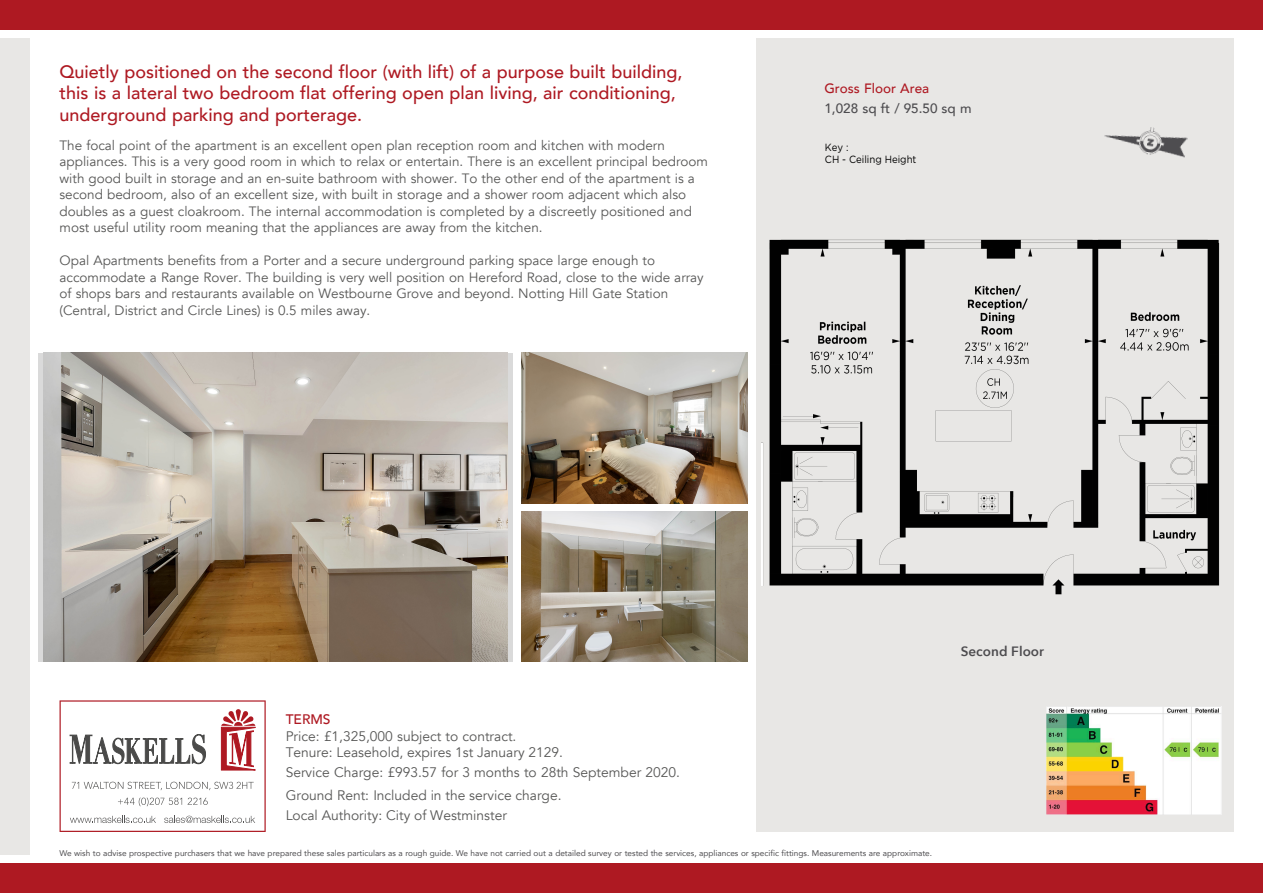
<style>
.page{position:relative;width:1263px;height:893px;background:#fff}
.page>*{position:absolute;margin:0;border:0;box-sizing:border-box;transform-origin:0 0}
.t1{font:500 18px/21.6px "Avenir";color:#ae1922}
.t2{font:13.8px/16.5px "Avenir";color:#575756}
.t3{font:500 13.8px "Avenir";color:#ae1922}
.t4{font:13.5px/16.5px "Avenir";color:#575756}
.t5{font:500 13.5px "Avenir";color:#4d4c4f}
.t6{font:500 13.5px "Avenir";color:#ae1922}
.t7{font:600 13.5px "Avenir Next";color:#4d4c4f}
.t8{font:10.35px/11.7px "Gotham";color:#000;scale:.93 1}
.t9{font:8.25px "Avenir";color:#4d4c4f}
</style>
<div class="page">
<div style="left:0;top:38px;width:30px;height:817px;background:#e8e7e5"></div>
<div style="left:756px;top:38px;width:477px;height:794px;background:#e8e7e5"></div>
<svg style="left:60px;top:700px;width:206px;height:132px"></svg>
<img style="left:1104px;top:127px;width:84px;height:31px">
<div style="left:38px;top:353px;width:475px;height:308px;background:#dadada"></div>
<img style="left:43px;top:353px;width:465px;height:309px">
<img style="left:521px;top:353px;width:226px;height:150px">
<img style="left:521px;top:511px;width:226px;height:151px">
<div style="left:0;top:863px;width:1263px;height:30px;background:#ae1922"></div>
<div style="left:0;top:0;width:1263px;height:30px;background:#ae1922"></div>
<img style="left:761px;top:233px;width:473px;height:380px">
<img style="left:1046px;top:707px;width:175px;height:107px">
<h1 class="t1" style="left:60px;top:59px;width:624px">Quietly positioned on the second floor (with lift) of a purpose built building, this is a lateral two bedroom flat offering open plan living, air conditioning, underground parking and porterage.</h1>
<p class="t4" style="left:60px;top:137px;width:650px">The focal point of the apartment is an excellent open plan reception room and kitchen with modern appliances. This is a very good room in which to relax or entertain. There is an excellent principal bedroom with good built in storage and an en-suite bathroom with shower. To the other end of the apartment is a second bedroom, also of an excellent size, with built in storage and a shower room adjacent which also doubles as a guest cloakroom. The internal accommodation is completed by a discreetly positioned and most useful utility room meaning that the appliances are away from the kitchen.</p>
<p class="t4" style="left:60px;top:253px;width:646px">Opal Apartments benefits from a Porter and a secure underground parking space large enough to accommodate a Range Rover. The building is very well position on Hereford Road, close to the wide array of shops bars and restaurants available on Westbourne Grove and beyond. Notting Hill Gate Station (Central, District and Circle Lines) is 0.5 miles away.</p>
<p class="t6" style="left:824px;top:77px;width:106px">Gross Floor Area</p>
<p class="t5" style="left:824px;top:96px;width:149px">1,028 sq ft / 95.50 sq m</p>
<p class="t8" style="left:825px;top:141px;width:100px">Key :<br>CH - Ceiling Height</p>
<p class="t3" style="left:286px;top:707px;width:46px">TERMS</p>
<p class="t2" style="left:286px;top:728px;width:279px">Price: £1,325,000 subject to contract.<br>Tenure: Leasehold, expires 1st January 2129.</p>
<p class="t2" style="left:286px;top:761px;width:396px;line-height:23.2px">Service Charge: £993.57 for 3 months to 28th September 2020.<br>Ground Rent: Included in the service charge.</p>
<p class="t2" style="left:286px;top:807px;width:223px">Local Authority: City of Westminster</p>
<p class="t7" style="left:961px;top:640px;width:85px">Second Floor</p>
<p class="t9" style="left:60px;top:847px;width:874px">We wish to advise prospective purchasers that we have prepared these sales particulars as a rough guide. We have not carried out a detailed survey or tested the services, appliances or specific fittings. Measurements are approximate.</p>
</div>
